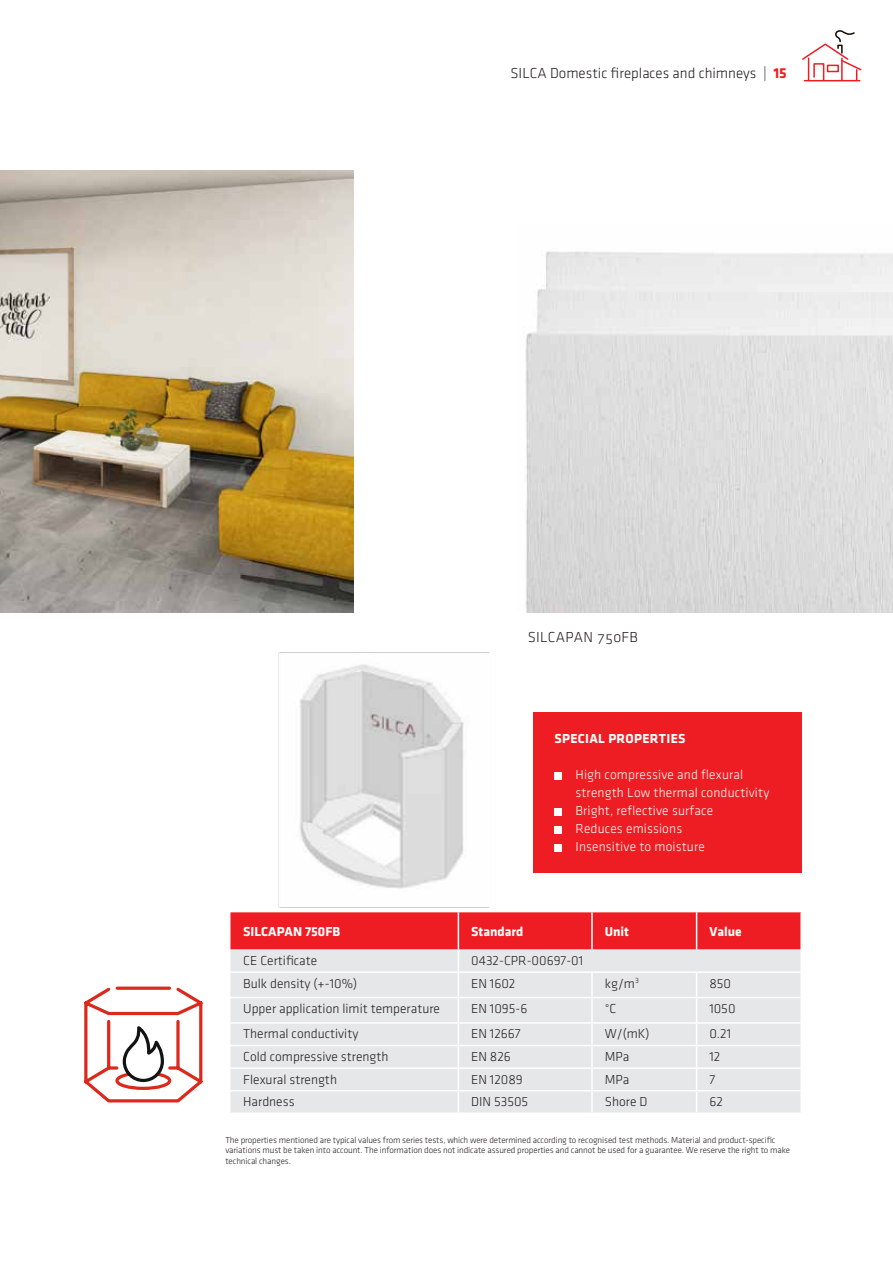
<style>
.page{position:relative;width:893px;height:1263px;background:#fff}
.page>*{position:absolute;margin:0;border:0;box-sizing:border-box;transform-origin:0 0}
.t1{font:15px "Klavika Light OSTF";color:#231f20}
.t2{font:15px "Klavika Light OSTF";letter-spacing:.02em;color:#231f20}
.t3{font:300 13.5px "Klavika";color:#231f20}
.t4{font:13.5px/18px "Klavika Light OSTF";letter-spacing:.01em;color:#fff}
.t5{font:700 13.5px "Klavika";color:#fff}
.t6{font:700 13.5px "Klavika";letter-spacing:.025em;color:#fff}
.t7{font:9px/10.5px "Klavika Light OSTF";letter-spacing:-.01em;color:#231f20}
.s1{font-family:"Klavika";font-weight:700;color:#ee1d23}
</style>
<div class="page">
<svg style="left:802px;top:30px;width:60px;height:52px"></svg>
<svg style="left:230px;top:912px;width:571px;height:200px;background:#e8c3c5"></svg>
<hr style="left:800px;top:1091px;width:2px;height:21px;background:#fff">
<img style="left:0;top:170px;width:354px;height:442px">
<img style="left:525px;top:251px;width:368px;height:361px">
<div style="left:533px;top:712px;width:269px;height:160px;background:#ee1d23"></div>
<div style="left:554px;top:772px;width:8px;height:7px;background:#fff"></div>
<div style="left:554px;top:808px;width:8px;height:7px;background:#fff"></div>
<div style="left:554px;top:826px;width:8px;height:7px;background:#fff"></div>
<div style="left:554px;top:844px;width:8px;height:7px;background:#fff"></div>
<svg style="left:84px;top:986px;width:119px;height:117px"></svg>
<img style="left:278px;top:652px;width:212px;height:256px">
<h1 class="t1" style="left:510px;top:65px;width:278px">SILCA Domestic fireplaces and chimneys | <span class="s1">15</span></h1>
<h1 class="t2" style="left:528px;top:629px;width:112px">SILCAPAN 750FB</h1>
<h2 class="t6" style="left:554px;top:731px;width:133px">SPECIAL PROPERTIES</h2>
<h2 class="t4" style="left:575px;top:766px;width:195px">High compressive and flexural strength Low thermal conductivity<br>Bright, reflective surface<br>Reduces emissions<br>Insensitive to moisture</h2>
<h2 class="t5" style="left:243px;top:924px;width:98px">SILCAPAN 750FB</h2>
<h2 class="t5" style="left:471px;top:924px;width:54px">Standard</h2>
<h2 class="t5" style="left:605px;top:924px;width:26px">Unit</h2>
<h2 class="t5" style="left:709px;top:924px;width:34px">Value</h2>
<h2 class="t3" style="left:243px;top:953px;width:76px">CE Certificate</h2>
<h2 class="t3" style="left:471px;top:953px;width:114px">0432-CPR-00697-01</h2>
<h2 class="t3" style="left:243px;top:976px;width:115px">Bulk density (+-10%)</h2>
<h2 class="t3" style="left:471px;top:976px;width:46px">EN 1602</h2>
<h2 class="t3" style="left:605px;top:976px;width:36px">kg/m<sup>3</sup></h2>
<h2 class="t3" style="left:709px;top:976px;width:23px">850</h2>
<h2 class="t3" style="left:243px;top:1001px;width:198px">Upper application limit temperature</h2>
<h2 class="t3" style="left:471px;top:1001px;width:58px">EN 1095-6</h2>
<h2 class="t3" style="left:605px;top:1001px;width:13px">°C</h2>
<h2 class="t3" style="left:709px;top:1001px;width:28px">1050</h2>
<h2 class="t3" style="left:243px;top:1027px;width:117px">Thermal conductivity</h2>
<h2 class="t3" style="left:471px;top:1027px;width:51px">EN 12667</h2>
<h2 class="t3" style="left:605px;top:1027px;width:46px">W/(mK)</h2>
<h2 class="t3" style="left:709px;top:1027px;width:23px">0.21</h2>
<h2 class="t3" style="left:243px;top:1049px;width:147px">Cold compressive strength</h2>
<h2 class="t3" style="left:471px;top:1049px;width:41px">EN 826</h2>
<h2 class="t3" style="left:605px;top:1049px;width:26px">MPa</h2>
<h2 class="t3" style="left:709px;top:1049px;width:12px">12</h2>
<h2 class="t3" style="left:243px;top:1072px;width:95px">Flexural strength</h2>
<h2 class="t3" style="left:471px;top:1072px;width:53px">EN 12089</h2>
<h2 class="t3" style="left:605px;top:1072px;width:26px">MPa</h2>
<h2 class="t3" style="left:709px;top:1072px;width:7px">7</h2>
<h2 class="t3" style="left:243px;top:1094px;width:53px">Hardness</h2>
<h2 class="t3" style="left:471px;top:1094px;width:59px">DIN 53505</h2>
<h2 class="t3" style="left:605px;top:1094px;width:44px">Shore D</h2>
<h2 class="t3" style="left:709px;top:1094px;width:15px">62</h2>
<p class="t7" style="left:225px;top:1134px;width:566px">The properties mentioned are typical values from series tests, which were determined according to recognised test methods. Material and product-specific variations must be taken into account. The information does not indicate assured properties and cannot be used for a guarantee. We reserve the right to make technical changes.</p>
</div>
